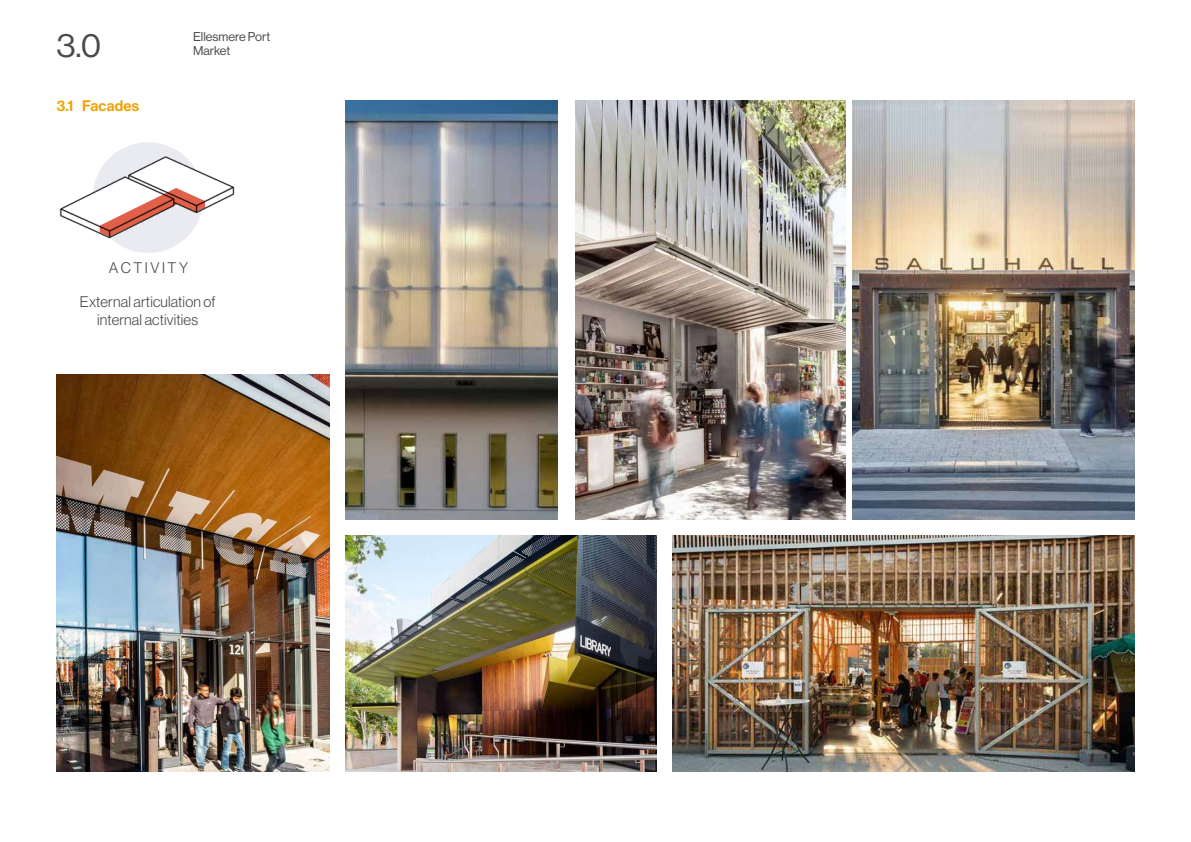
<style>
.page{position:relative;width:1191px;height:842px;background:#fff}
.page>*{position:absolute;margin:0;border:0;box-sizing:border-box;transform-origin:0 0}
.t1{font:33.1px "N Haas Grotesk DS Pro 55 Rg";color:#4a4a49}
.t2{font:15px/18px "N Haas Grotesk DS Pro 45 Lt";letter-spacing:.01em;color:#4a4a49;text-align:center}
.t3{font:15px "N Haas Grotesk DS Pro 65 Md";letter-spacing:.01em;color:#eea100}
.t4{font:12.5px/14px "N Haas Grotesk DS Pro 55 Rg";color:#4a4a49}
</style>
<div class="page">
<div style="left:93px;top:142px;width:110px;height:111px;background:#e9ebf0;border-radius:50%"></div>
<img style="left:59px;top:156px;width:176px;height:83px">
<svg style="left:100px;top:188px;width:105px;height:49px"></svg>
<img style="left:345px;top:101px;width:212px;height:419px">
<img style="left:575px;top:101px;width:270px;height:419px">
<img style="left:853px;top:101px;width:281px;height:419px">
<img style="left:57px;top:375px;width:273px;height:396px">
<img style="left:346px;top:536px;width:310px;height:235px">
<img style="left:672px;top:536px;width:462px;height:235px">
<h1 class="t1" style="left:57px;top:26px;width:46px">3.0</h1>
<p class="t3" style="left:57px;top:97px;width:84px">3.1 Facades</p>
<p class="t4" style="left:193px;top:30px;width:78px">Ellesmere Port<br>Market</p>
<p class="t2" style="left:109px;top:258px;width:81px">A C T I V I T Y</p>
<p class="t2" style="left:80px;top:293px;width:137px">External articulation of internal activities</p>
</div>
